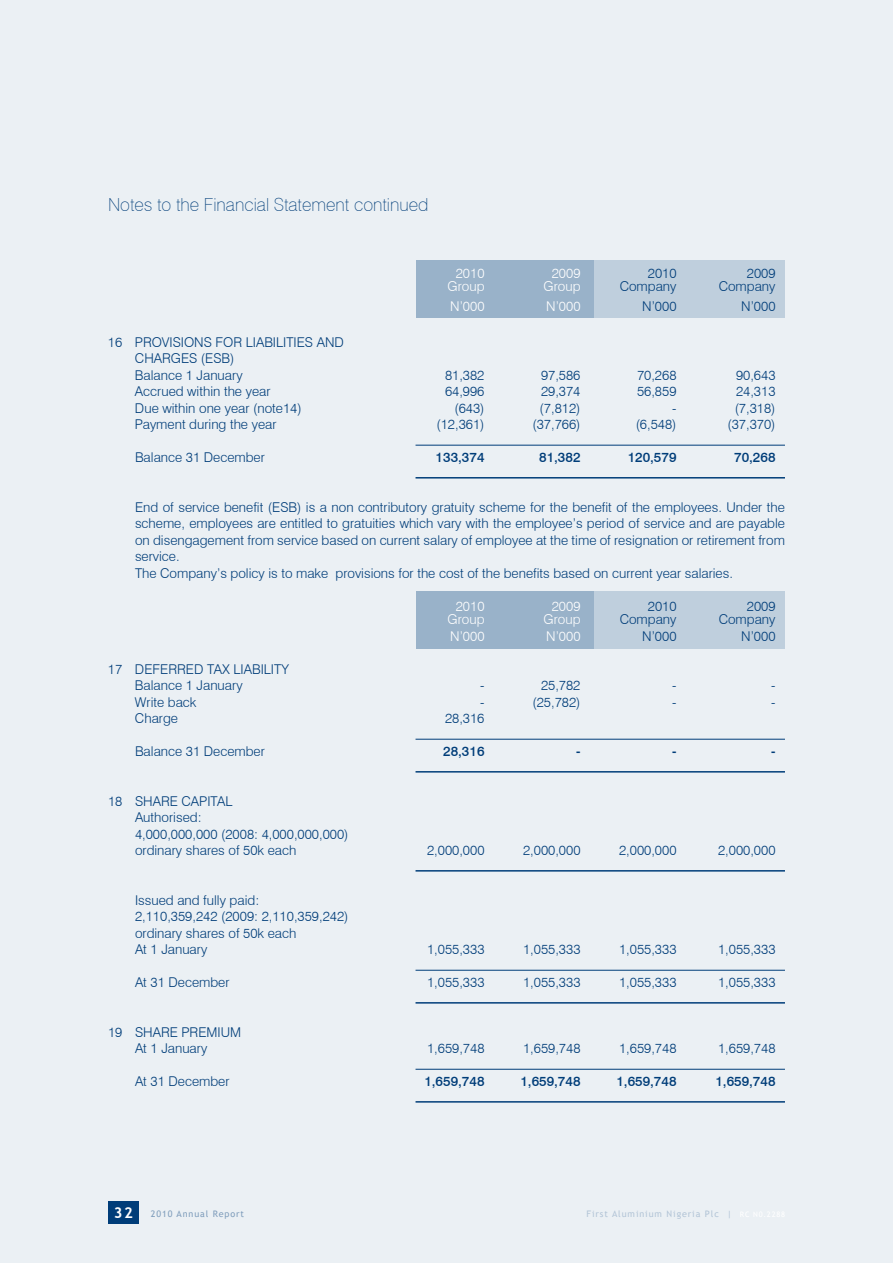
<style>
.page{position:relative;width:893px;height:1263px;background:#fff}
.page>*{position:absolute;margin:0;border:0;box-sizing:border-box;transform-origin:0 0}
.t1{font:100 18px "Swiss 721 BT";color:#003d79}
.t2{font:300 13.5px/16.5px "Swiss 721 BT";color:#003d79}
.t3{font:500 13.5px "Swiss 721 BT";color:#003d79}
.t4{font:300 13.5px "Swiss 721 BT";color:#fff}
.t5{font:9px "Trebuchet MS";letter-spacing:.1em;color:#b3c5d7}
.t6{font:9px "Trebuchet MS";letter-spacing:.1em;color:#809ebc}
.s1{font-weight:700;font-size:15px;color:#fff}
.s2{font-size:7.5px;color:#fff}
</style>
<div class="page">
<div style="left:1px;top:0;width:892px;height:1263px;background:#ebf0f4"></div>
<div style="left:108px;top:1202px;width:31px;height:22px;background:#003d79"></div>
<div style="left:416px;top:591px;width:190px;height:58px;background:#99b2c9"></div>
<div style="left:594px;top:591px;width:191px;height:58px;background:#bfcfdd"></div>
<div style="left:416px;top:260px;width:190px;height:58px;background:#99b2c9"></div>
<div style="left:594px;top:260px;width:191px;height:58px;background:#bfcfdd"></div>
<hr style="left:416px;top:445px;width:369px;height:1px;background:#003d79">
<hr style="left:416px;top:477px;width:369px;height:1px;background:#003d79">
<hr style="left:416px;top:739px;width:369px;height:1px;background:#003d79">
<hr style="left:416px;top:771px;width:369px;height:1px;background:#003d79">
<hr style="left:416px;top:870px;width:369px;height:1px;background:#003d79">
<hr style="left:416px;top:970px;width:369px;height:1px;background:#003d79">
<hr style="left:416px;top:1002px;width:369px;height:1px;background:#003d79">
<hr style="left:416px;top:1069px;width:369px;height:1px;background:#003d79">
<hr style="left:416px;top:1101px;width:369px;height:1px;background:#003d79">
<h1 class="t1" style="left:108px;top:194px;width:322px">Notes to the Financial Statement continued</h1>
<p class="t2" style="left:135px;top:333px;width:210px;text-indent:-27px">16 PROVISIONS FOR LIABILITIES AND<br>CHARGES (ESB)<br>Balance 1 January</p>
<p class="t4" style="left:456px;top:264px;width:30px">2010</p>
<p class="t4" style="left:552px;top:264px;width:30px">2009</p>
<p class="t2" style="left:648px;top:264px;width:30px">2010</p>
<p class="t2" style="left:747px;top:264px;width:30px">2009</p>
<p class="t4" style="left:448px;top:278px;width:38px">Group</p>
<p class="t4" style="left:544px;top:278px;width:38px">Group</p>
<p class="t2" style="left:620px;top:278px;width:58px">Company</p>
<p class="t2" style="left:719px;top:278px;width:58px">Company</p>
<p class="t4" style="left:450px;top:297px;width:36px">N’000</p>
<p class="t4" style="left:546px;top:297px;width:36px">N’000</p>
<p class="t2" style="left:642px;top:297px;width:36px">N’000</p>
<p class="t2" style="left:741px;top:297px;width:36px">N’000</p>
<p class="t2" style="left:445px;top:366px;width:41px">81,382</p>
<p class="t2" style="left:541px;top:366px;width:41px">97,586</p>
<p class="t2" style="left:637px;top:366px;width:41px">70,268</p>
<p class="t2" style="left:736px;top:366px;width:41px">90,643</p>
<p class="t2" style="left:135px;top:383px;width:137px">Accrued within the year</p>
<p class="t2" style="left:445px;top:383px;width:41px">64,996</p>
<p class="t2" style="left:541px;top:383px;width:41px">29,374</p>
<p class="t2" style="left:637px;top:383px;width:41px">56,859</p>
<p class="t2" style="left:736px;top:383px;width:41px">24,313</p>
<p class="t2" style="left:135px;top:399px;width:168px">Due within one year (note14)</p>
<p class="t2" style="left:454px;top:399px;width:32px">(643)</p>
<p class="t2" style="left:540px;top:399px;width:42px">(7,812)</p>
<p class="t2" style="left:672px;top:399px;width:6px">-</p>
<p class="t2" style="left:735px;top:399px;width:42px">(7,318)</p>
<p class="t2" style="left:135px;top:416px;width:143px">Payment during the year</p>
<p class="t2" style="left:436px;top:416px;width:50px">(12,361)</p>
<p class="t2" style="left:532px;top:416px;width:50px">(37,766)</p>
<p class="t2" style="left:636px;top:416px;width:42px">(6,548)</p>
<p class="t2" style="left:727px;top:416px;width:50px">(37,370)</p>
<p class="t2" style="left:135px;top:449px;width:131px">Balance 31 December</p>
<p class="t3" style="left:436px;top:449px;width:50px">133,374</p>
<p class="t3" style="left:539px;top:449px;width:43px">81,382</p>
<p class="t3" style="left:628px;top:449px;width:50px">120,579</p>
<p class="t3" style="left:734px;top:449px;width:43px">70,268</p>
<p class="t2" style="left:135px;top:498px;width:651px">End of service benefit (ESB) is a non contributory gratuity scheme for the benefit of the employees. Under the scheme, employees are entitled to gratuities which vary with the employee’s period of service and are payable on disengagement from service based on current salary of employee at the time of resignation or retirement from service.<br>The Company’s policy is to make provisions for the cost of the benefits based on current year salaries.</p>
<p class="t4" style="left:456px;top:597px;width:30px">2010</p>
<p class="t4" style="left:552px;top:597px;width:30px">2009</p>
<p class="t2" style="left:648px;top:597px;width:30px">2010</p>
<p class="t2" style="left:747px;top:597px;width:30px">2009</p>
<p class="t4" style="left:448px;top:611px;width:38px">Group</p>
<p class="t4" style="left:544px;top:611px;width:38px">Group</p>
<p class="t2" style="left:620px;top:611px;width:58px">Company</p>
<p class="t2" style="left:719px;top:611px;width:58px">Company</p>
<p class="t4" style="left:450px;top:627px;width:36px">N’000</p>
<p class="t4" style="left:546px;top:627px;width:36px">N’000</p>
<p class="t2" style="left:642px;top:627px;width:36px">N’000</p>
<p class="t2" style="left:741px;top:627px;width:36px">N’000</p>
<p class="t2" style="left:135px;top:660px;width:155px;text-indent:-27px">17 DEFERRED TAX LIABILITY<br>Balance 1 January</p>
<p class="t2" style="left:480px;top:677px;width:6px">-</p>
<p class="t2" style="left:541px;top:677px;width:41px">25,782</p>
<p class="t2" style="left:672px;top:677px;width:6px">-</p>
<p class="t2" style="left:771px;top:677px;width:6px">-</p>
<p class="t2" style="left:135px;top:693px;width:63px">Write back</p>
<p class="t2" style="left:480px;top:693px;width:6px">-</p>
<p class="t2" style="left:532px;top:693px;width:50px">(25,782)</p>
<p class="t2" style="left:672px;top:693px;width:6px">-</p>
<p class="t2" style="left:771px;top:693px;width:6px">-</p>
<p class="t2" style="left:135px;top:710px;width:45px">Charge</p>
<p class="t2" style="left:445px;top:710px;width:41px">28,316</p>
<p class="t2" style="left:135px;top:743px;width:131px">Balance 31 December</p>
<p class="t3" style="left:443px;top:743px;width:43px">28,316</p>
<p class="t3" style="left:576px;top:743px;width:6px">-</p>
<p class="t3" style="left:672px;top:743px;width:6px">-</p>
<p class="t3" style="left:771px;top:743px;width:6px">-</p>
<p class="t2" style="left:135px;top:792px;width:215px;text-indent:-27px">18 SHARE CAPITAL<br>Authorised:<br>4,000,000,000 (2008: 4,000,000,000) ordinary shares of 50k each</p>
<p class="t2" style="left:427px;top:842px;width:59px">2,000,000</p>
<p class="t2" style="left:523px;top:842px;width:59px">2,000,000</p>
<p class="t2" style="left:619px;top:842px;width:59px">2,000,000</p>
<p class="t2" style="left:718px;top:842px;width:59px">2,000,000</p>
<p class="t2" style="left:135px;top:891px;width:215px">Issued and fully paid:<br>2,110,359,242 (2009: 2,110,359,242) ordinary shares of 50k each<br>At 1 January</p>
<p class="t2" style="left:427px;top:941px;width:59px">1,055,333</p>
<p class="t2" style="left:523px;top:941px;width:59px">1,055,333</p>
<p class="t2" style="left:619px;top:941px;width:59px">1,055,333</p>
<p class="t2" style="left:718px;top:941px;width:59px">1,055,333</p>
<p class="t2" style="left:135px;top:974px;width:96px">At 31 December</p>
<p class="t2" style="left:427px;top:974px;width:59px">1,055,333</p>
<p class="t2" style="left:523px;top:974px;width:59px">1,055,333</p>
<p class="t2" style="left:619px;top:974px;width:59px">1,055,333</p>
<p class="t2" style="left:718px;top:974px;width:59px">1,055,333</p>
<p class="t2" style="left:108px;top:1023px;width:135px;text-align:center">19 SHARE PREMIUM<br>At 1 January</p>
<p class="t2" style="left:427px;top:1040px;width:59px">1,659,748</p>
<p class="t2" style="left:523px;top:1040px;width:59px">1,659,748</p>
<p class="t2" style="left:619px;top:1040px;width:59px">1,659,748</p>
<p class="t2" style="left:718px;top:1040px;width:59px">1,659,748</p>
<p class="t2" style="left:135px;top:1073px;width:96px">At 31 December</p>
<p class="t3" style="left:424px;top:1073px;width:62px">1,659,748</p>
<p class="t3" style="left:520px;top:1073px;width:62px">1,659,748</p>
<p class="t3" style="left:616px;top:1073px;width:62px">1,659,748</p>
<p class="t3" style="left:715px;top:1073px;width:62px">1,659,748</p>
<p class="t6" style="left:114px;top:1208px;width:132px"><span class="s1">32</span> 2010 Annual Report</p>
<p class="t5" style="left:586px;top:1208px;width:200px">First Aluminium Nigeria Plc | <span class="s2">RC N0.2288</span></p>
</div>
